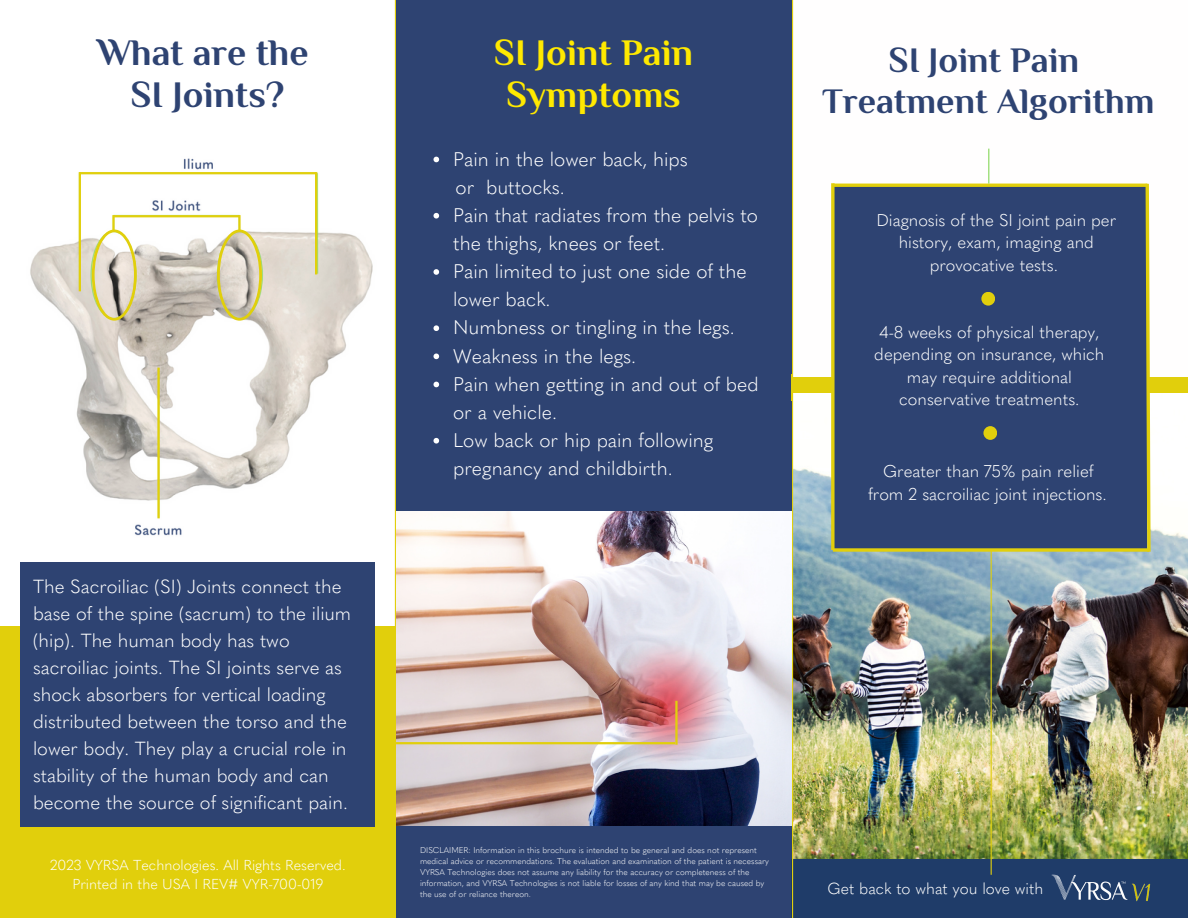
<style>
.page{position:relative;width:1188px;height:918px;background:#2e4372}
.page>*{position:absolute;margin:0;border:0;box-sizing:border-box;transform-origin:0 0}
.t1{font:700 37.5px/41.7px "Philosopher";color:#2e4372;text-align:center}
.t2{font:700 37.5px/41.7px "Philosopher";color:#ffe900;text-align:center}
.t3{font:700 35.85px/40.5px "Philosopher";color:#2e4372;text-align:center}
.t4{font:300 19.5px/28.2px "Quasimoda";color:#fff}
.t5{font:300 18.75px/27px "Quasimoda";color:#fff}
.t6{font:300 16.8px/22.5px "Quasimoda";color:#fff;text-align:center}
.t7{font:300 15.75px "Quasimoda";color:#fff}
.t8{font:300 14.25px/19.2px "Quasimoda";color:#fff;text-align:center}
.t9{font:300 8.25px/10.9px "Quasimoda";color:#fff}
</style>
<div class="page">
<div style="left:0;top:0;width:395px;height:633px;background:#fff"></div>
<img style="left:30px;top:158px;width:343px;height:378px">
<div style="left:0;top:627px;width:396px;height:291px;background:#e1cf0c"></div>
<div style="left:20px;top:563px;width:354px;height:263px;background:#2e4372"></div>
<div style="left:791px;top:374px;width:397px;height:26px;background:#e1cf0c"></div>
<img style="left:793px;top:393px;width:395px;height:467px">
<div style="left:793px;top:0;width:395px;height:376px;background:#fffefe"></div>
<div style="left:833px;top:185px;width:314px;height:363px;background:#2e4372"></div>
<div style="left:981px;top:292px;width:14px;height:14px;background:#e1cf0c;border-radius:50%"></div>
<svg style="left:831px;top:183px;width:4px;height:367px"></svg>
<svg style="left:1144px;top:183px;width:8px;height:372px"></svg>
<svg style="left:833px;top:548px;width:316px;height:4px"></svg>
<hr style="left:833px;top:184px;width:314px;height:3px;background:#e1cf0c">
<div style="left:983px;top:426px;width:14px;height:14px;background:#e1cf0c;border-radius:50%"></div>
<hr style="left:988px;top:149px;width:1px;height:35px;background:#86d759">
<div style="left:791px;top:860px;width:397px;height:58px;background:#1f3c69"></div>
<hr style="left:991px;top:550px;width:1px;height:325px;background:#e1cf0c">
<img style="left:396px;top:511px;width:396px;height:314px">
<hr style="left:383px;top:742px;width:292px;height:2px;background:#e1cf0c">
<hr style="left:675px;top:701px;width:3px;height:44px;background:#e1cf0c">
<hr style="left:395px;top:0;width:1px;height:918px;background:#e1cf0c">
<hr style="left:792px;top:0;width:1px;height:918px;background:#e1cf0c">
<img style="left:1051px;top:874px;width:100px;height:28px">
<hr style="left:80px;top:172px;width:236px;height:2px;background:#e1cf0c">
<hr style="left:315px;top:172px;width:2px;height:102px;background:#e1cf0c">
<hr style="left:79px;top:172px;width:2px;height:119px;background:#e1cf0c">
<hr style="left:114px;top:215px;width:126px;height:2px;background:#e1cf0c">
<hr style="left:112px;top:215px;width:3px;height:17px;background:#e1cf0c">
<hr style="left:238px;top:215px;width:3px;height:17px;background:#e1cf0c">
<svg style="left:217px;top:230px;width:45px;height:91px;background:#d5ceaa"></svg>
<svg style="left:434px;top:157px;width:5px;height:5px"></svg>
<svg style="left:434px;top:213px;width:5px;height:6px"></svg>
<svg style="left:434px;top:269px;width:5px;height:6px"></svg>
<svg style="left:434px;top:325px;width:5px;height:6px"></svg>
<svg style="left:434px;top:354px;width:5px;height:5px"></svg>
<svg style="left:434px;top:382px;width:5px;height:5px"></svg>
<svg style="left:434px;top:438px;width:5px;height:6px"></svg>
<svg style="left:92px;top:230px;width:45px;height:91px"></svg>
<hr style="left:157px;top:368px;width:3px;height:150px;background:#e1cf0c">
<h1 class="t1" style="left:97px;top:32px;width:213px">What are the<br>SI Joints?</h1>
<p class="t5" style="left:33px;top:573px;width:320px">The Sacroiliac (SI) Joints connect the base of the spine (sacrum) to the ilium (hip). The human body has two sacroiliac joints. The SI joints serve as shock absorbers for vertical loading distributed between the torso and the lower body. They play a crucial role in stability of the human body and can become the source of significant pain.</p>
<h3 class="t8" style="left:50px;top:855px;width:297px">2023 VYRSA Technologies. All Rights Reserved.<br>Printed in the USA I REV# VYR-700-019</h3>
<h1 class="t2" style="left:494px;top:32px;width:200px">SI Joint Pain<br>Symptoms</h1>
<h3 class="t4" style="left:453px;top:145px;width:236px">Pain in the lower back, hips</h3>
<p class="t4" style="left:453px;top:201px;width:307px">Pain that radiates from the pelvis to the thighs, knees or feet.<br>Pain limited to just one side of the lower back.<br>Numbness or tingling in the legs.<br>Weakness in the legs.<br>Pain when getting in and out of bed or a vehicle.<br>Low back or hip pain following pregnancy and childbirth.</p>
<h3 class="t4" style="left:456px;top:173px;width:111px">or buttocks.</h3>
<h2 class="t3" style="left:822px;top:40px;width:334px">SI Joint Pain<br>Treatment Algorithm</h2>
<h3 class="t6" style="left:876px;top:209px;width:241px">Diagnosis of the SI joint pain per history, exam, imaging and provocative tests.</h3>
<h3 class="t6" style="left:874px;top:321px;width:232px">4-8 weeks of physical therapy, depending on insurance, which may require additional conservative treatments.</h3>
<h3 class="t6" style="left:868px;top:460px;width:240px">Greater than 75% pain relief from 2 sacroiliac joint injections.</h3>
<p class="t9" style="left:420px;top:845px;width:350px">DISCLAIMER: Information in this brochure is intended to be general and does not represent medical advice or recommendations. The evaluation and examination of the patient is necessary VYRSA Technologies does not assume any liability for the accuracy or completeness of the information, and VYRSA Technologies is not liable for losses of any kind that may be caused by the use of or reliance thereon.</p>
<h3 class="t7" style="left:828px;top:879px;width:217px">Get back to what you love with</h3>
</div>
